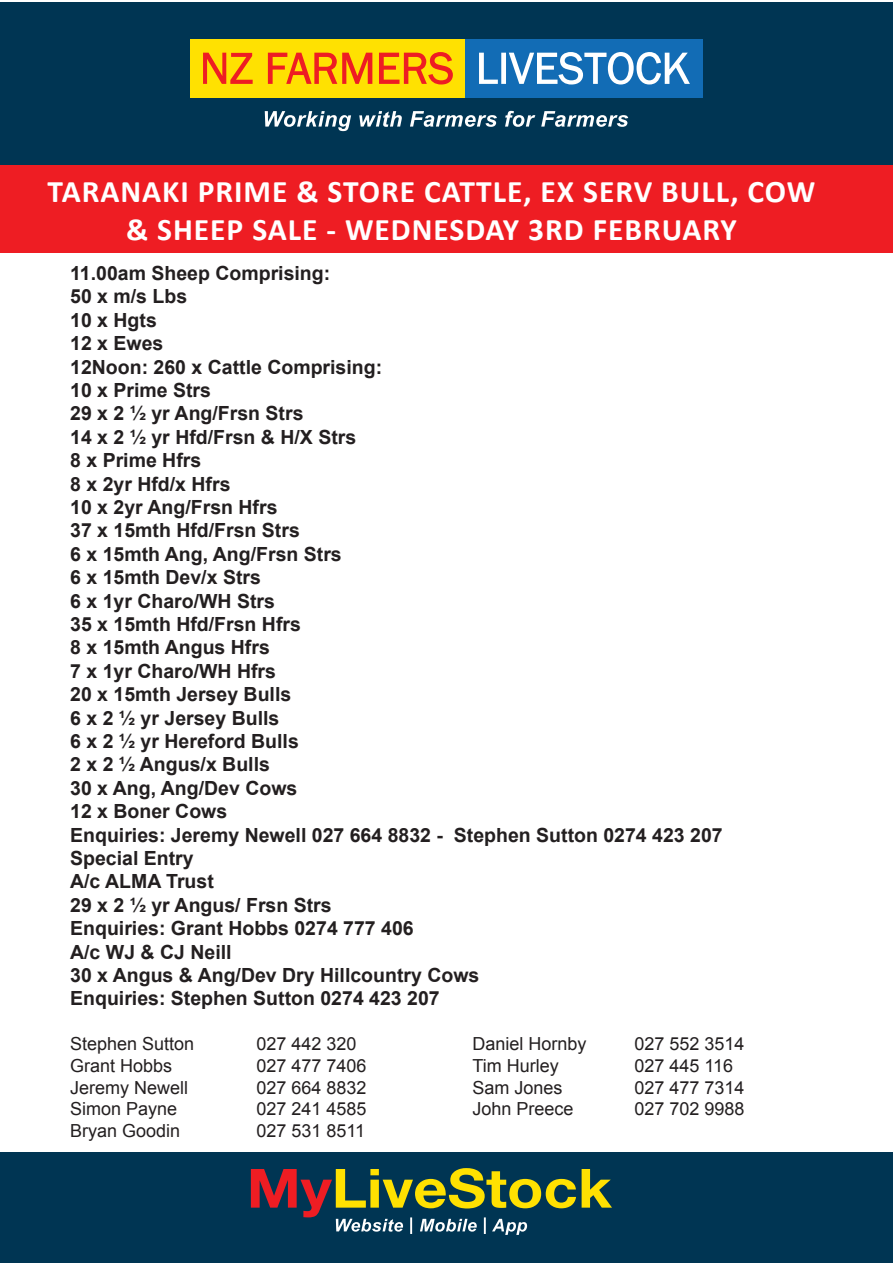
<style>
.page{position:relative;width:893px;height:1263px;background:#fff}
.page>*{position:absolute;margin:0;border:0;box-sizing:border-box;transform-origin:0 0}
.t1{font:700 31.5px/37.8px "Calibri";letter-spacing:.03em;color:#fff;text-align:center}
.t2{font:700 19.5px "Arial";color:#231f20}
.t3{font:18px "Arial";color:#231f20}
</style>
<div class="page">
<div style="left:0;top:2px;width:893px;height:166px;background:#003553"></div>
<svg style="left:265px;top:111px;width:363px;height:20px"></svg>
<div style="left:190px;top:39px;width:276px;height:59px;background:#ffe101"></div>
<div style="left:466px;top:39px;width:237px;height:59px;background:#126cb5"></div>
<svg style="left:203px;top:52px;width:250px;height:33px"></svg>
<svg style="left:479px;top:52px;width:211px;height:33px"></svg>
<div style="left:0;top:166px;width:893px;height:87px;background:#ee1d23"></div>
<div style="left:0;top:1152px;width:893px;height:111px;background:#003553"></div>
<svg style="left:251px;top:1168px;width:361px;height:67px"></svg>
<p class="t1" style="left:48px;top:173px;width:769px">TARANAKI PRIME &amp; STORE CATTLE, EX SERV BULL, COW &amp; SHEEP SALE - WEDNESDAY 3RD FEBRUARY</p>
<p class="t2" style="left:70px;top:260px;width:262px">11.00am Sheep Comprising:</p>
<p class="t2" style="left:70px;top:283px;width:119px">50 x m/s Lbs</p>
<p class="t2" style="left:70px;top:307px;width:88px">10 x Hgts</p>
<p class="t2" style="left:70px;top:330px;width:95px">12 x Ewes</p>
<p class="t2" style="left:70px;top:354px;width:314px">12Noon: 260 x Cattle Comprising:</p>
<p class="t2" style="left:70px;top:377px;width:142px">10 x Prime Strs</p>
<p class="t2" style="left:70px;top:400px;width:235px">29 x 2 ½ yr Ang/Frsn Strs</p>
<p class="t2" style="left:70px;top:424px;width:288px">14 x 2 ½ yr Hfd/Frsn &amp; H/X Strs</p>
<p class="t2" style="left:70px;top:447px;width:133px">8 x Prime Hfrs</p>
<p class="t2" style="left:70px;top:471px;width:162px">8 x 2yr Hfd/x Hfrs</p>
<p class="t2" style="left:70px;top:494px;width:209px">10 x 2yr Ang/Frsn Hfrs</p>
<p class="t2" style="left:70px;top:517px;width:231px">37 x 15mth Hfd/Frsn Strs</p>
<p class="t2" style="left:70px;top:541px;width:273px">6 x 15mth Ang, Ang/Frsn Strs</p>
<p class="t2" style="left:70px;top:564px;width:192px">6 x 15mth Dev/x Strs</p>
<p class="t2" style="left:70px;top:588px;width:206px">6 x 1yr Charo/WH Strs</p>
<p class="t2" style="left:70px;top:611px;width:232px">35 x 15mth Hfd/Frsn Hfrs</p>
<p class="t2" style="left:70px;top:634px;width:201px">8 x 15mth Angus Hfrs</p>
<p class="t2" style="left:70px;top:658px;width:207px">7 x 1yr Charo/WH Hfrs</p>
<p class="t2" style="left:70px;top:681px;width:223px">20 x 15mth Jersey Bulls</p>
<p class="t2" style="left:70px;top:705px;width:211px">6 x 2 ½ yr Jersey Bulls</p>
<p class="t2" style="left:70px;top:728px;width:230px">6 x 2 ½ yr Hereford Bulls</p>
<p class="t2" style="left:70px;top:751px;width:201px">2 x 2 ½ Angus/x Bulls</p>
<p class="t2" style="left:70px;top:775px;width:229px">30 x Ang, Ang/Dev Cows</p>
<p class="t2" style="left:70px;top:798px;width:159px">12 x Boner Cows</p>
<p class="t2" style="left:70px;top:822px;width:654px">Enquiries: Jeremy Newell 027 664 8832 - Stephen Sutton 0274 423 207</p>
<p class="t2" style="left:70px;top:845px;width:125px">Special Entry</p>
<p class="t2" style="left:70px;top:868px;width:145px">A/c ALMA Trust</p>
<p class="t2" style="left:70px;top:892px;width:263px">29 x 2 ½ yr Angus/ Frsn Strs</p>
<p class="t2" style="left:70px;top:915px;width:345px">Enquiries: Grant Hobbs 0274 777 406</p>
<p class="t2" style="left:70px;top:939px;width:163px">A/c WJ &amp; CJ Neill</p>
<p class="t2" style="left:70px;top:962px;width:411px">30 x Angus &amp; Ang/Dev Dry Hillcountry Cows</p>
<p class="t2" style="left:70px;top:985px;width:371px">Enquiries: Stephen Sutton 0274 423 207</p>
<p class="t3" style="left:70px;top:1032px;width:126px">Stephen Sutton</p>
<p class="t3" style="left:256px;top:1032px;width:102px">027 442 320</p>
<p class="t3" style="left:472px;top:1032px;width:116px">Daniel Hornby</p>
<p class="t3" style="left:634px;top:1032px;width:112px">027 552 3514</p>
<p class="t3" style="left:70px;top:1054px;width:104px">Grant Hobbs</p>
<p class="t3" style="left:256px;top:1054px;width:112px">027 477 7406</p>
<p class="t3" style="left:472px;top:1054px;width:88px">Tim Hurley</p>
<p class="t3" style="left:634px;top:1054px;width:100px">027 445 116</p>
<p class="t3" style="left:70px;top:1075px;width:120px">Jeremy Newell</p>
<p class="t3" style="left:256px;top:1075px;width:112px">027 664 8832</p>
<p class="t3" style="left:472px;top:1075px;width:92px">Sam Jones</p>
<p class="t3" style="left:634px;top:1075px;width:112px">027 477 7314</p>
<p class="t3" style="left:70px;top:1097px;width:109px">Simon Payne</p>
<p class="t3" style="left:256px;top:1097px;width:112px">027 241 4585</p>
<p class="t3" style="left:472px;top:1097px;width:103px">John Preece</p>
<p class="t3" style="left:634px;top:1097px;width:112px">027 702 9988</p>
<p class="t3" style="left:70px;top:1119px;width:112px">Bryan Goodin</p>
<p class="t3" style="left:256px;top:1119px;width:110px">027 531 8511</p>
</div>
